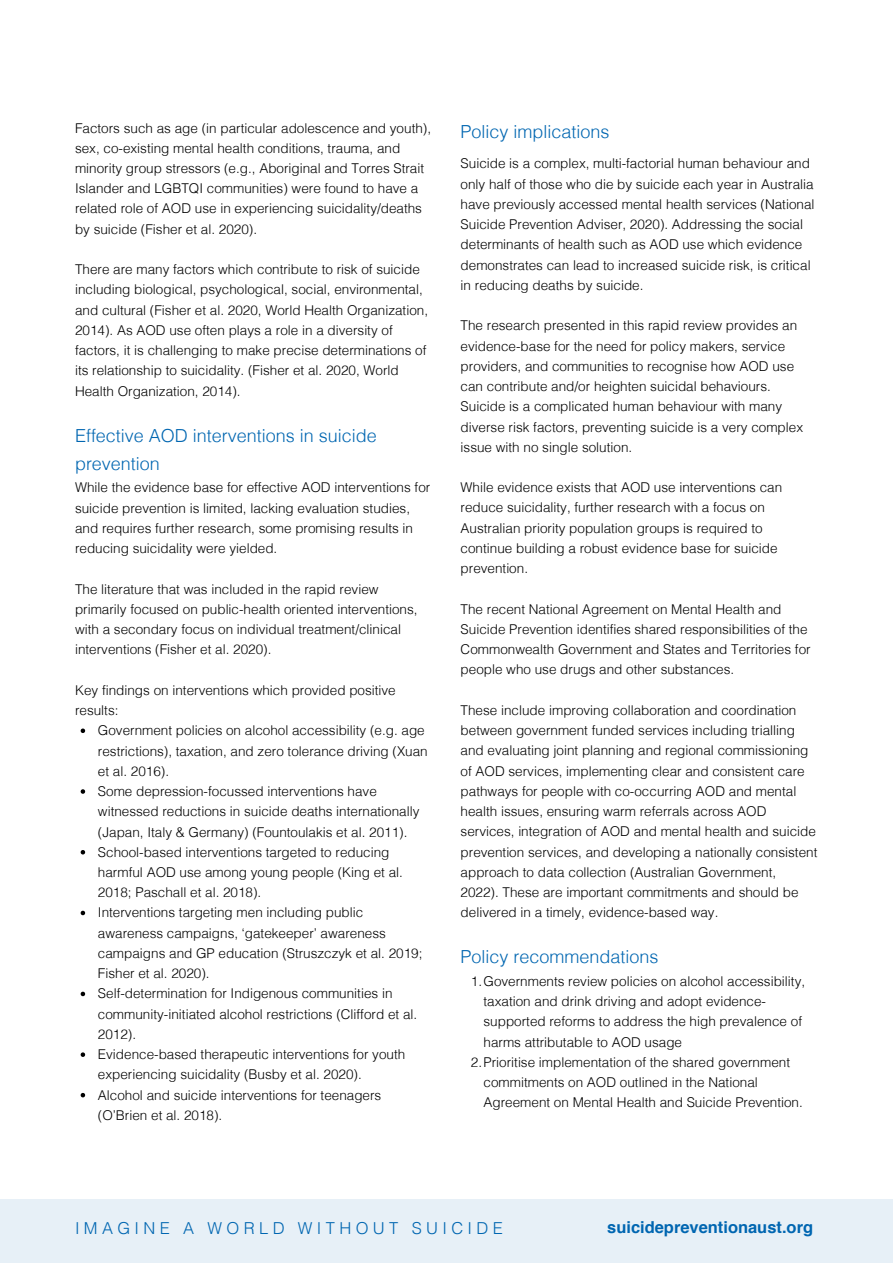
<style>
.page{position:relative;width:893px;height:1264px;background:#fff}
.page>*{position:absolute;margin:0;border:0;box-sizing:border-box;transform-origin:0 0}
.t1{font:300 18px/28px "Helvetica";color:#0066b1}
.t2{font:300 16.5px "Helvetica";letter-spacing:.265em;color:#0066b1}
.t3{font:700 16.5px "Helvetica";color:#0066b1}
.t4{font:300 13.5px/20.2px "Helvetica";color:#000}
</style>
<div class="page">
<svg style="left:81px;top:728px;width:4px;height:5px"></svg>
<svg style="left:81px;top:789px;width:4px;height:4px"></svg>
<svg style="left:81px;top:850px;width:4px;height:4px"></svg>
<svg style="left:81px;top:910px;width:4px;height:5px"></svg>
<svg style="left:81px;top:991px;width:4px;height:5px"></svg>
<svg style="left:81px;top:1052px;width:4px;height:4px"></svg>
<svg style="left:81px;top:1092px;width:4px;height:5px"></svg>
<div style="left:0;top:1198px;width:892px;height:64px;background:#e7f0f7"></div>
<p class="t4" style="left:75px;top:117px;width:357px">Factors such as age (in particular adolescence and youth), sex, co-existing mental health conditions, trauma, and minority group stressors (e.g., Aboriginal and Torres Strait Islander and LGBTQI communities) were found to have a related role of AOD use in experiencing suicidality/deaths by suicide (Fisher et al. 2020).</p>
<p class="t4" style="left:75px;top:259px;width:354px">There are many factors which contribute to risk of suicide including biological, psychological, social, environmental, and cultural (Fisher et al. 2020, World Health Organization, 2014). As AOD use often plays a role in a diversity of factors, it is challenging to make precise determinations of its relationship to suicidality. (Fisher et al. 2020, World Health Organization, 2014).</p>
<h1 class="t1" style="left:75px;top:421px;width:303px">Effective AOD interventions in suicide prevention</h1>
<p class="t4" style="left:75px;top:477px;width:357px">While the evidence base for effective AOD interventions for suicide prevention is limited, lacking evaluation studies, and requires further research, some promising results in reducing suicidality were yielded.</p>
<p class="t4" style="left:75px;top:578px;width:344px">The literature that was included in the rapid review primarily focused on public-health oriented interventions, with a secondary focus on individual treatment/clinical interventions (Fisher et al. 2020).</p>
<p class="t4" style="left:75px;top:679px;width:322px">Key findings on interventions which provided positive results:</p>
<p class="t4" style="left:98px;top:720px;width:331px">Government policies on alcohol accessibility (e.g. age restrictions), taxation, and zero tolerance driving (Xuan et al. 2016).<br>Some depression-focussed interventions have witnessed reductions in suicide deaths internationally (Japan, Italy &amp; Germany) (Fountoulakis et al. 2011).<br>School-based interventions targeted to reducing harmful AOD use among young people (King et al.<br>2018; Paschall et al. 2018).<br>Interventions targeting men including public awareness campaigns, ‘gatekeeper’ awareness campaigns and GP education (Struszczyk et al. 2019; Fisher et al. 2020).<br>Self-determination for Indigenous communities in community-initiated alcohol restrictions (Clifford et al.<br>2012).<br>Evidence-based therapeutic interventions for youth experiencing suicidality (Busby et al. 2020).<br>Alcohol and suicide interventions for teenagers (O’Brien et al. 2018).</p>
<h1 class="t1" style="left:460px;top:117px;width:150px">Policy implications</h1>
<p class="t4" style="left:460px;top:153px;width:355px">Suicide is a complex, multi-factorial human behaviour and only half of those who die by suicide each year in Australia have previously accessed mental health services (National Suicide Prevention Adviser, 2020). Addressing the social determinants of health such as AOD use which evidence demonstrates can lead to increased suicide risk, is critical in reducing deaths by suicide.</p>
<p class="t4" style="left:460px;top:315px;width:344px">The research presented in this rapid review provides an evidence-base for the need for policy makers, service providers, and communities to recognise how AOD use can contribute and/or heighten suicidal behaviours.<br>Suicide is a complicated human behaviour with many diverse risk factors, preventing suicide is a very complex issue with no single solution.</p>
<p class="t4" style="left:460px;top:477px;width:323px">While evidence exists that AOD use interventions can reduce suicidality, further research with a focus on Australian priority population groups is required to continue building a robust evidence base for suicide prevention.</p>
<p class="t4" style="left:460px;top:598px;width:351px">The recent National Agreement on Mental Health and Suicide Prevention identifies shared responsibilities of the Commonwealth Government and States and Territories for people who use drugs and other substances.</p>
<p class="t4" style="left:460px;top:700px;width:358px">These include improving collaboration and coordination between government funded services including trialling and evaluating joint planning and regional commissioning of AOD services, implementing clear and consistent care pathways for people with co-occurring AOD and mental health issues, ensuring warm referrals across AOD services, integration of AOD and mental health and suicide prevention services, and developing a nationally consistent approach to data collection (Australian Government, 2022). These are important commitments and should be delivered in a timely, evidence-based way.</p>
<h1 class="t1" style="left:460px;top:942px;width:199px">Policy recommendations</h1>
<p class="t4" style="left:471px;top:970px;width:336px">1.Governments review policies on alcohol accessibility,</p>
<p class="t4" style="left:483px;top:991px;width:284px">taxation and drink driving and adopt evidence-</p>
<p class="t4" style="left:483px;top:1011px;width:320px">supported reforms to address the high prevalence of</p>
<p class="t4" style="left:483px;top:1031px;width:200px">harms attributable to AOD usage</p>
<p class="t4" style="left:471px;top:1051px;width:320px">2.Prioritise implementation of the shared government</p>
<p class="t4" style="left:483px;top:1072px;width:276px">commitments on AOD outlined in the National</p>
<p class="t4" style="left:483px;top:1092px;width:321px">Agreement on Mental Health and Suicide Prevention.</p>
<p class="t2" style="left:75px;top:1217px;width:429px">IMAGINE A WORLD WITHOUT SUICIDE</p>
<p class="t3" style="left:607px;top:1219px;width:207px">suicidepreventionaust.org</p>
</div>
